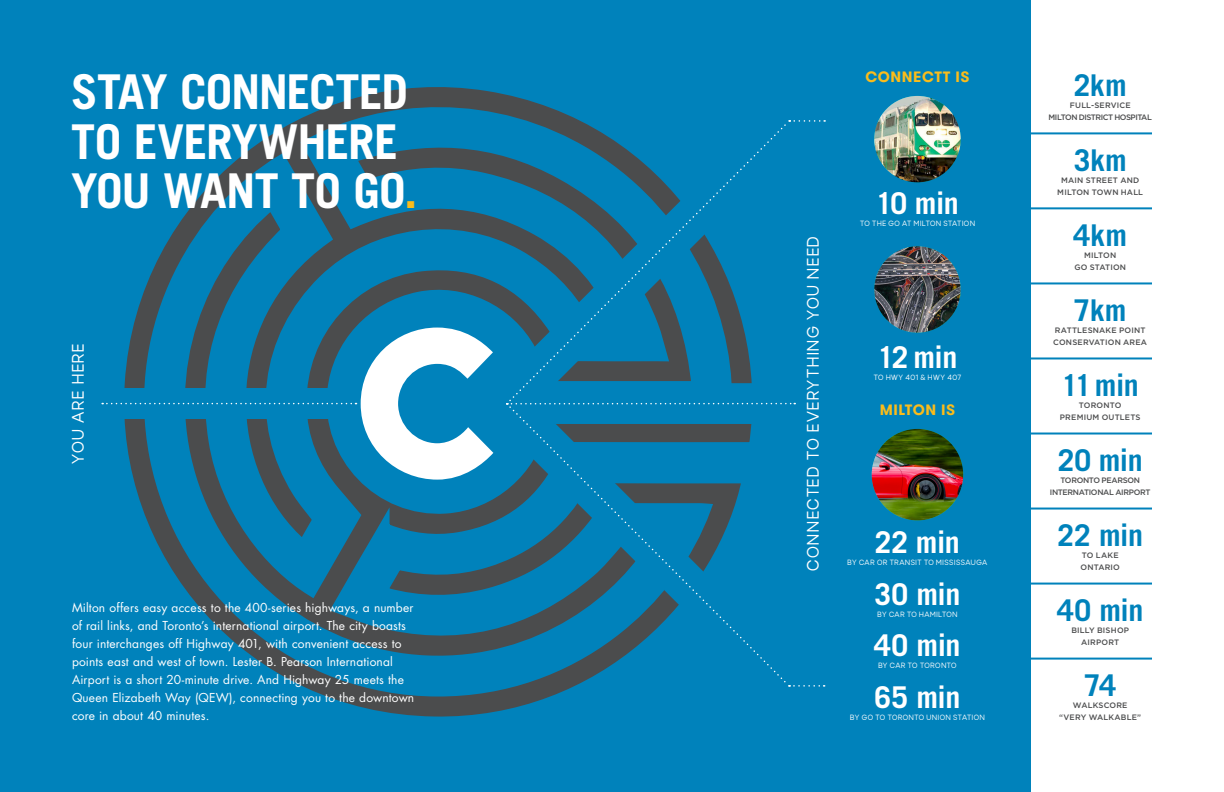
<style>
.page{position:relative;width:1224px;height:792px;background:#fff}
.page>*{position:absolute;margin:0;border:0;box-sizing:border-box;transform-origin:0 0}
.t1{font:700 48px/49.5px "Trade Gothic";letter-spacing:-.025em;color:#fff}
.t2{font:700 30px "Trade Gothic";letter-spacing:-.015em;color:#0082bb}
.t3{font:700 30px "Trade Gothic";letter-spacing:-.015em;color:#fff}
.t4{font:500 17.3px "Rota";letter-spacing:.095em;color:#fff}
.t5{font:700 15px "GT Walsheim";letter-spacing:.04em;color:#fabc1b}
.t6{font:12px/18px "Futura Std";letter-spacing:.01em;color:#fff}
.t7{font:500 7.8px/12px "Gotham HTF";letter-spacing:.015em;color:#4b4c4d;text-align:center}
.t8{font:500 7.8px "Rota";letter-spacing:.075em;color:#fff}
.t9{font:500 7.8px/12px "Gotham HTF";letter-spacing:-.04em;color:#4b4c4d;text-align:center}
.t10{font:500 7.8px "Gotham HTF";letter-spacing:-.06em;color:#4b4c4d}
.t11{font:500 7.8px "Rota";letter-spacing:.055em;color:#fff}
.s1{color:#fabc1b}
</style>
<div class="page">
<div style="left:0;top:0;width:1030px;height:792px;background:#0082bb"></div>
<svg style="left:133px;top:87px;width:316px;height:630px"></svg>
<svg style="left:102px;top:328px;width:347px;height:152px"></svg>
<svg style="left:449px;top:87px;width:377px;height:259px"></svg>
<svg style="left:449px;top:346px;width:377px;height:371px"></svg>
<svg style="left:508px;top:120px;width:282px;height:283px"></svg>
<svg style="left:789px;top:120px;width:36px;height:2px"></svg>
<svg style="left:508px;top:405px;width:282px;height:281px"></svg>
<svg style="left:507px;top:403px;width:288px;height:2px"></svg>
<svg style="left:789px;top:685px;width:36px;height:2px"></svg>
<img style="left:874px;top:246px;width:87px;height:87px;border-radius:43px">
<img style="left:872px;top:429px;width:91px;height:91px;border-radius:46px">
<img style="left:874px;top:96px;width:87px;height:86px;border-radius:43px">
<hr style="left:1030px;top:132px;width:122px;height:2px;background:#0082bb">
<hr style="left:1030px;top:207px;width:122px;height:2px;background:#0082bb">
<hr style="left:1030px;top:282px;width:122px;height:2px;background:#0082bb">
<hr style="left:1030px;top:357px;width:122px;height:2px;background:#0082bb">
<hr style="left:1030px;top:433px;width:122px;height:2px;background:#0082bb">
<hr style="left:1030px;top:508px;width:122px;height:2px;background:#0082bb">
<hr style="left:1030px;top:583px;width:122px;height:2px;background:#0082bb">
<hr style="left:1030px;top:658px;width:122px;height:2px;background:#0082bb">
<p class="t1" style="left:71px;top:66px;width:338px">STAY CONNECTED</p>
<p class="t1" style="left:71px;top:116px;width:348px">TO EVERYWHERE<br>YOU WANT TO GO<span class="s1">.</span></p>
<p class="t4" style="left:68px;top:464px;width:122px;rotate:-90deg">YOU ARE HERE</p>
<p class="t6" style="left:72px;top:599px;width:344px">Milton offers easy access to the 400-series highways, a number of rail links, and Toronto’s international airport. The city boasts four interchanges off Highway 401, with convenient access to points east and west of town. Lester B. Pearson International Airport is a short 20-minute drive. And Highway 25 meets the Queen Elizabeth Way (QEW), connecting you to the downtown core in about 40 minutes.</p>
<p class="t5" style="left:865px;top:67px;width:106px">CONNECTT IS</p>
<p class="t4" style="left:804px;top:571px;width:336px;rotate:-90deg">CONNECTED TO EVERYTHING YOU NEED</p>
<p class="t3" style="left:876px;top:185px;width:84px">10 min</p>
<p class="t8" style="left:860px;top:219px;width:116px">TO THE GO AT MILTON STATION</p>
<p class="t3" style="left:878px;top:339px;width:81px">12 min</p>
<p class="t8" style="left:874px;top:373px;width:89px">TO HWY 401 &amp; HWY 407</p>
<p class="t5" style="left:880px;top:400px;width:77px">MILTON IS</p>
<p class="t3" style="left:875px;top:524px;width:87px">22 min</p>
<p class="t8" style="left:848px;top:558px;width:141px">BY CAR OR TRANSIT TO MISSISSAUGA</p>
<p class="t3" style="left:875px;top:576px;width:87px">30 min</p>
<p class="t8" style="left:878px;top:610px;width:81px">BY CAR TO HAMILTON</p>
<p class="t3" style="left:874px;top:627px;width:88px">40 min</p>
<p class="t11" style="left:878px;top:662px;width:80px">BY CAR TO TORONTO</p>
<p class="t3" style="left:875px;top:679px;width:87px">65 min</p>
<p class="t8" style="left:850px;top:713px;width:136px">BY GO TO TORONTO UNION STATION</p>
<p class="t2" style="left:1074px;top:67px;width:55px">2km</p>
<p class="t7" style="left:1070px;top:99px;width:62px">FULL-SERVICE</p>
<p class="t10" style="left:1049px;top:113px;width:105px">MILTON DISTRICT HOSPITAL</p>
<p class="t2" style="left:1074px;top:142px;width:55px">3km</p>
<p class="t7" style="left:1057px;top:174px;width:87px">MAIN STREET AND<br>MILTON TOWN HALL</p>
<p class="t2" style="left:1073px;top:217px;width:55px">4km</p>
<p class="t7" style="left:1074px;top:249px;width:53px">MILTON<br>GO STATION</p>
<p class="t2" style="left:1074px;top:292px;width:54px">7km</p>
<p class="t7" style="left:1053px;top:324px;width:95px;text-align:left">RATTLESNAKE POINT<br>CONSERVATION AREA</p>
<p class="t2" style="left:1062px;top:367px;width:79px">11 min</p>
<p class="t7" style="left:1060px;top:399px;width:82px">TORONTO<br>PREMIUM OUTLETS</p>
<p class="t2" style="left:1058px;top:442px;width:87px">20 min</p>
<p class="t9" style="left:1050px;top:474px;width:102px">TORONTO PEARSON<br>INTERNATIONAL AIRPORT</p>
<p class="t2" style="left:1057px;top:517px;width:87px">22 min</p>
<p class="t7" style="left:1081px;top:549px;width:41px;text-align:left">TO LAKE<br>ONTARIO</p>
<p class="t2" style="left:1057px;top:592px;width:88px">40 min</p>
<p class="t7" style="left:1071px;top:624px;width:59px">BILLY BISHOP</p>
<p class="t7" style="left:1081px;top:636px;width:40px">AIRPORT</p>
<p class="t2" style="left:1084px;top:667px;width:34px">74</p>
<p class="t7" style="left:1073px;top:699px;width:56px">WALKSCORE</p>
<p class="t7" style="left:1059px;top:711px;width:83px">“VERY WALKABLE”</p>
</div>
